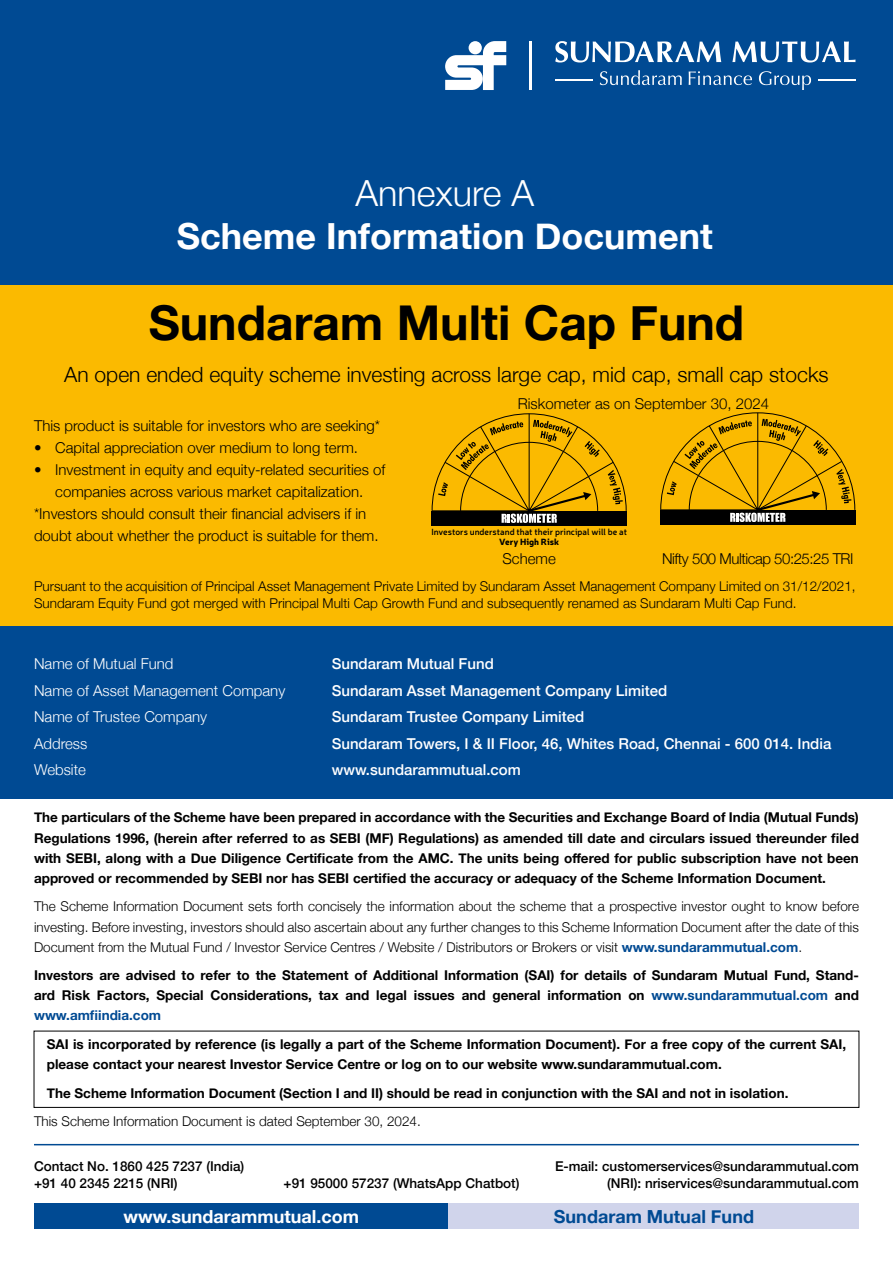
<style>
.page{position:relative;width:893px;height:1263px;background:#fff}
.page>*{position:absolute;margin:0;border:0;box-sizing:border-box;transform-origin:0 0}
.t1{font:700 48px "Helvetica Neue";color:#000}
.t2{font:700 36px "Helvetica Neue";color:#fff}
.t3{font:300 36px "Helvetica Neue";color:#fff}
.t4{font:300 21px "Helvetica Neue";color:#000}
.t5{font:700 18px "Helvetica Neue";color:#fff}
.t6{font:700 18px "Helvetica Neue";color:#004a93}
.t7{font:300 15px "Helvetica Neue";color:#000}
.t8{font:500 15px "Helvetica Neue";color:#fff}
.t9{font:300 15px "Helvetica Neue";color:#fff}
.t10{font:300 15px "Helvetica Neue";letter-spacing:-.03em;color:#000}
.t11{font:700 13.5px/20.1px "Helvetica Neue";color:#000;text-align:justify}
.t12{font:300 13.5px/20.1px "Helvetica Neue";color:#000;text-align:justify}
.t13{font:500 13.5px "Helvetica Neue";color:#000}
.t14{font:600 8.85px "Neris";color:#000}
.t15{font:900 8.85px "Neris";color:#000}
.s1{font-weight:700;color:#004a93}
.s2{color:#004a93}
</style>
<div class="page">
<div style="left:34px;top:1203px;width:415px;height:26px;background:#004a93"></div>
<div style="left:449px;top:1203px;width:410px;height:26px;background:#d0d4eb"></div>
<div style="left:0;top:0;width:893px;height:286px;background:#004a93"></div>
<div style="left:0;top:626px;width:893px;height:173px;background:#004a93"></div>
<div style="left:0;top:286px;width:893px;height:340px;background:#fbba00"></div>
<svg style="left:445px;top:41px;width:61px;height:49px"></svg>
<hr style="left:530px;top:41px;width:2px;height:49px;background:#fff">
<svg style="left:555px;top:41px;width:166px;height:22px"></svg>
<svg style="left:732px;top:41px;width:124px;height:22px"></svg>
<svg style="left:600px;top:70px;width:82px;height:15px"></svg>
<svg style="left:689px;top:71px;width:63px;height:14px"></svg>
<svg style="left:759px;top:71px;width:52px;height:19px"></svg>
<hr style="left:818px;top:79px;width:38px;height:2px;background:#fff">
<hr style="left:555px;top:79px;width:38px;height:2px;background:#fff">
<div style="left:432px;top:511px;width:195px;height:14px;background:#000"></div>
<svg style="left:431px;top:413px;width:196px;height:110px"></svg>
<div style="left:660px;top:510px;width:195px;height:14px;background:#000"></div>
<svg style="left:660px;top:412px;width:195px;height:110px"></svg>
<div style="left:34px;top:1031px;width:825px;height:77px;border:1px solid #000"></div>
<hr style="left:34px;top:1144px;width:825px;height:1px;background:#004a93">
<h2 class="t3" style="left:355px;top:164px;width:180px">Annexure A</h2>
<h2 class="t2" style="left:177px;top:208px;width:537px">Scheme Information Document</h2>
<h1 class="t1" style="left:149px;top:285px;width:597px">Sundaram Multi Cap Fund</h1>
<h3 class="t4" style="left:64px;top:358px;width:766px">An open ended equity scheme investing across large cap, mid cap, small cap stocks</h3>
<p class="t7" style="left:34px;top:413px;width:348px">This product is suitable for investors who are seeking*</p>
<p class="t7" style="left:34px;top:435px;width:326px">• Capital appreciation over medium to long term.</p>
<p class="t7" style="left:34px;top:457px;width:353px">• Investment in equity and equity-related securities of</p>
<p class="t7" style="left:55px;top:479px;width:310px">companies across various market capitalization.</p>
<p class="t7" style="left:34px;top:501px;width:334px">*Investors should consult their financial advisers if in</p>
<p class="t7" style="left:34px;top:523px;width:346px">doubt about whether the product is suitable for them.</p>
<p class="t7" style="left:518px;top:392px;width:253px">Riskometer as on September 30, 2024</p>
<p class="t14" style="left:431px;top:525px;width:197px">Investors understand that their principal will be at</p>
<p class="t15" style="left:499px;top:536px;width:61px">Very High Risk</p>
<p class="t7" style="left:502px;top:547px;width:55px">Scheme</p>
<p class="t10" style="left:662px;top:547px;width:193px">Nifty 500 Multicap 50:25:25 TRI</p>
<p class="t12" style="left:34px;top:577px;width:823px;line-height:16.2px">Pursuant to the acquisition of Principal Asset Management Private Limited by Sundaram Asset Management Company Limited on 31/12/2021,<br>Sundaram Equity Fund got merged with Principal Multi Cap Growth Fund and subsequently renamed as Sundaram Multi Cap Fund.</p>
<p class="t9" style="left:34px;top:652px;width:141px">Name of Mutual Fund</p>
<p class="t8" style="left:332px;top:652px;width:164px">Sundaram Mutual Fund</p>
<p class="t9" style="left:34px;top:678px;width:253px">Name of Asset Management Company</p>
<p class="t8" style="left:332px;top:678px;width:337px">Sundaram Asset Management Company Limited</p>
<p class="t9" style="left:34px;top:705px;width:175px">Name of Trustee Company</p>
<p class="t8" style="left:332px;top:705px;width:254px">Sundaram Trustee Company Limited</p>
<p class="t9" style="left:34px;top:731px;width:55px">Address</p>
<p class="t8" style="left:332px;top:731px;width:501px">Sundaram Towers, I &amp; II Floor, 46, Whites Road, Chennai - 600 014. India</p>
<p class="t9" style="left:34px;top:758px;width:53px">Website</p>
<p class="t8" style="left:332px;top:758px;width:191px">www.sundarammutual.com</p>
<p class="t11" style="left:34px;top:808px;width:826px">The particulars of the Scheme have been prepared in accordance with the Securities and Exchange Board of India (Mutual Funds)<br>Regulations 1996, (herein after referred to as SEBI (MF) Regulations) as amended till date and circulars issued thereunder filed with SEBI, along with a Due Diligence Certificate from the AMC. The units being offered for public subscription have not been approved or recommended by SEBI nor has SEBI certified the accuracy or adequacy of the Scheme Information Document.</p>
<p class="t12" style="left:34px;top:895px;width:826px">The Scheme Information Document sets forth concisely the information about the scheme that a prospective investor ought to know before investing. Before investing, investors should also ascertain about any further changes to this Scheme Information Document after the date of this Document from the Mutual Fund / Investor Service Centres / Website / Distributors or Brokers or visit <span class="s1">www.sundarammutual.com</span>.</p>
<p class="t11" style="left:34px;top:966px;width:826px">Investors are advised to refer to the Statement of Additional Information (SAI) for details of Sundaram Mutual Fund, Stand&shy;ard Risk Factors, Special Considerations, tax and legal issues and general information on <span class="s2">www.sundarammutual.com</span> and <span class="s2">www.amfiindia.com</span></p>
<p class="t11" style="left:47px;top:1034px;width:801px">SAI is incorporated by reference (is legally a part of the Scheme Information Document). For a free copy of the current SAI, please contact your nearest Investor Service Centre or log on to our website www.sundarammutual.com.</p>
<p class="t11" style="left:47px;top:1083px;width:743px">The Scheme Information Document (Section I and II) should be read in conjunction with the SAI and not in isolation.</p>
<p class="t12" style="left:34px;top:1110px;width:388px">This Scheme Information Document is dated September 30, 2024.</p>
<p class="t13" style="left:34px;top:1156px;width:212px">Contact No. 1860 425 7237 (India)</p>
<p class="t13" style="left:555px;top:1156px;width:305px">E-mail: customerservices@sundarammutual.com</p>
<p class="t13" style="left:34px;top:1172px;width:145px">+91 40 2345 2215 (NRI)</p>
<p class="t13" style="left:284px;top:1172px;width:237px">+91 95000 57237 (WhatsApp Chatbot)</p>
<p class="t13" style="left:607px;top:1172px;width:253px">(NRI): nriservices@sundarammutual.com</p>
<h3 class="t5" style="left:124px;top:1202px;width:237px">www.sundarammutual.com</h3>
<h3 class="t6" style="left:554px;top:1202px;width:202px">Sundaram Mutual Fund</h3>
</div>
